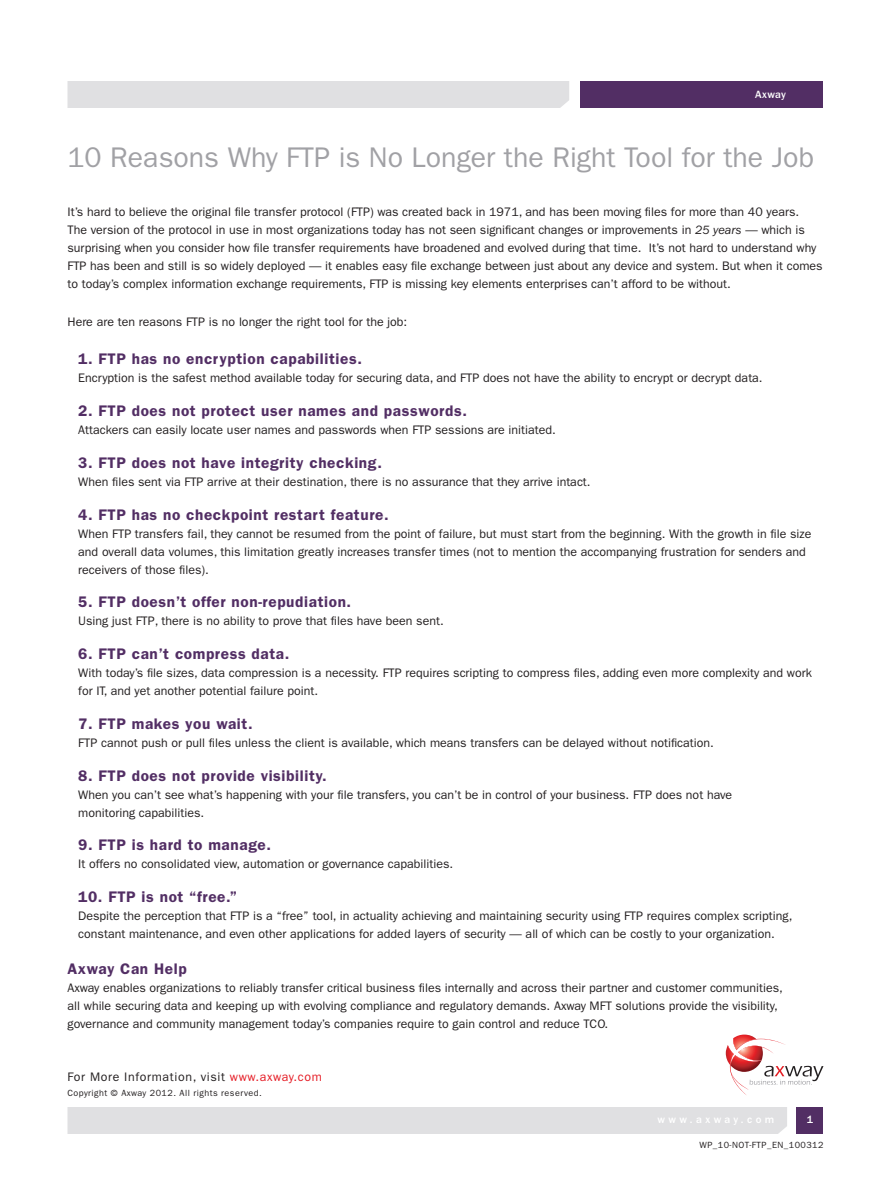
<style>
.page{position:relative;width:891px;height:1188px;background:#fff}
.page>*{position:absolute;margin:0;border:0;box-sizing:border-box;transform-origin:0 0}
.t1{font:28.5px "ITC Franklin Gothic Std";color:#a1a1a5}
.Subhead_Purple{font:600 15.3px "ITC Franklin Gothic Std";letter-spacing:.04em;color:#522e64}
.Subhead_Purple-2{font:12.3px/18px "ITC Franklin Gothic Std";color:#231f20}
.body_copy{font:12.3px/18px "ITC Franklin Gothic Std";color:#231f20}
.body_copy-2{font:12.3px "ITC Franklin Gothic Std";letter-spacing:.05em;color:#231f20}
.t2{font:500 10.8px "ITC Franklin Gothic Std";letter-spacing:.31em;color:#fff}
.t3{font:9px "ITC Franklin Gothic Std";letter-spacing:.05em;color:#231f20}
.s1{font-style:italic}
.s2{color:#e51a23}
</style>
<div class="page">
<svg style="left:726px;top:1035px;width:98px;height:60px"></svg>
<div style="left:580px;top:81px;width:244px;height:27px;background:#522e64"></div>
<div style="left:68px;top:81px;width:501px;height:27px;background:#e0e0e2"></div>
<div style="left:68px;top:1107px;width:719px;height:27px;background:#e0e0e2"></div>
<div style="left:796px;top:1107px;width:28px;height:27px;background:#522e64"></div>
<p class="t2" style="left:755px;top:89px;width:32px">Axway</p>
<p class="t1" style="left:68px;top:141px;width:748px">10 Reasons Why FTP is No Longer the Right Tool for the Job</p>
<p class="body_copy" style="left:68px;top:203px;width:757px">It’s hard to believe the original file transfer protocol (FTP) was created back in 1971, and has been moving files for more than 40 years.<br>The version of the protocol in use in most organizations today has not seen significant changes or improvements in <span class="s1">25 years</span> — which is surprising when you consider how file transfer requirements have broadened and evolved during that time. It’s not hard to understand why FTP has been and still is so widely deployed — it enables easy file exchange between just about any device and system. But when it comes to today’s complex information exchange requirements, FTP is missing key elements enterprises can’t afford to be without.</p>
<p class="body_copy" style="left:68px;top:313px;width:341px">Here are ten reasons FTP is no longer the right tool for the job:</p>
<p class="Subhead_Purple" style="left:78px;top:350px;width:285px">1. FTP has no encryption capabilities.</p>
<p class="Subhead_Purple-2" style="left:78px;top:369px;width:686px">Encryption is the safest method available today for securing data, and FTP does not have the ability to encrypt or decrypt data.</p>
<p class="Subhead_Purple" style="left:78px;top:402px;width:390px">2. FTP does not protect user names and passwords.</p>
<p class="Subhead_Purple-2" style="left:78px;top:421px;width:479px">Attackers can easily locate user names and passwords when FTP sessions are initiated.</p>
<p class="Subhead_Purple" style="left:78px;top:454px;width:305px">3. FTP does not have integrity checking.</p>
<p class="Subhead_Purple-2" style="left:78px;top:473px;width:514px">When files sent via FTP arrive at their destination, there is no assurance that they arrive intact.</p>
<p class="Subhead_Purple" style="left:78px;top:505px;width:312px">4. FTP has no checkpoint restart feature.</p>
<p class="Subhead_Purple-2" style="left:78px;top:525px;width:735px">When FTP transfers fail, they cannot be resumed from the point of failure, but must start from the beginning. With the growth in file size and overall data volumes, this limitation greatly increases transfer times (not to mention the accompanying frustration for senders and receivers of those files).</p>
<p class="Subhead_Purple" style="left:78px;top:593px;width:274px">5. FTP doesn’t offer non-repudiation.</p>
<p class="Subhead_Purple-2" style="left:78px;top:612px;width:367px">Using just FTP, there is no ability to prove that files have been sent.</p>
<p class="Subhead_Purple" style="left:78px;top:645px;width:213px">6. FTP can’t compress data.</p>
<p class="Subhead_Purple-2" style="left:78px;top:664px;width:735px">With today’s file sizes, data compression is a necessity. FTP requires scripting to compress files, adding even more complexity and work for IT, and yet another potential failure point.</p>
<p class="Subhead_Purple" style="left:78px;top:715px;width:176px">7. FTP makes you wait.</p>
<p class="Subhead_Purple-2" style="left:78px;top:734px;width:637px">FTP cannot push or pull files unless the client is available, which means transfers can be delayed without notification.</p>
<p class="Subhead_Purple" style="left:78px;top:766px;width:250px">8. FTP does not provide visibility.</p>
<p class="Subhead_Purple-2" style="left:78px;top:786px;width:655px">When you can’t see what’s happening with your file transfers, you can’t be in control of your business. FTP does not have monitoring capabilities.</p>
<p class="Subhead_Purple" style="left:78px;top:836px;width:194px">9. FTP is hard to manage.</p>
<p class="Subhead_Purple-2" style="left:78px;top:855px;width:376px">It offers no consolidated view, automation or governance capabilities.</p>
<p class="Subhead_Purple" style="left:78px;top:888px;width:160px">10. FTP is not “free.”</p>
<p class="Subhead_Purple-2" style="left:78px;top:907px;width:716px">Despite the perception that FTP is a “free” tool, in actuality achieving and maintaining security using FTP requires complex scripting, constant maintenance, and even other applications for added layers of security — all of which can be costly to your organization.</p>
<p class="Subhead_Purple" style="left:68px;top:960px;width:121px">Axway Can Help</p>
<p class="body_copy" style="left:68px;top:979px;width:717px">Axway enables organizations to reliably transfer critical business files internally and across their partner and customer communities, all while securing data and keeping up with evolving compliance and regulatory demands. Axway MFT solutions provide the visibility, governance and community management today’s companies require to gain control and reduce TCO.</p>
<p class="body_copy-2" style="left:68px;top:1070px;width:256px">For More Information, visit <span class="s2">www.axway.com</span></p>
<p class="t3" style="left:68px;top:1087px;width:196px">Copyright © Axway 2012. All rights reserved.</p>
<p class="t2" style="left:657px;top:1114px;width:119px">www.axway.com</p>
<p class="t2" style="left:807px;top:1114px;width:8px">1</p>
<p class="t3" style="left:700px;top:1139px;width:125px">WP_10-NOT-FTP_EN_100312</p>
</div>
